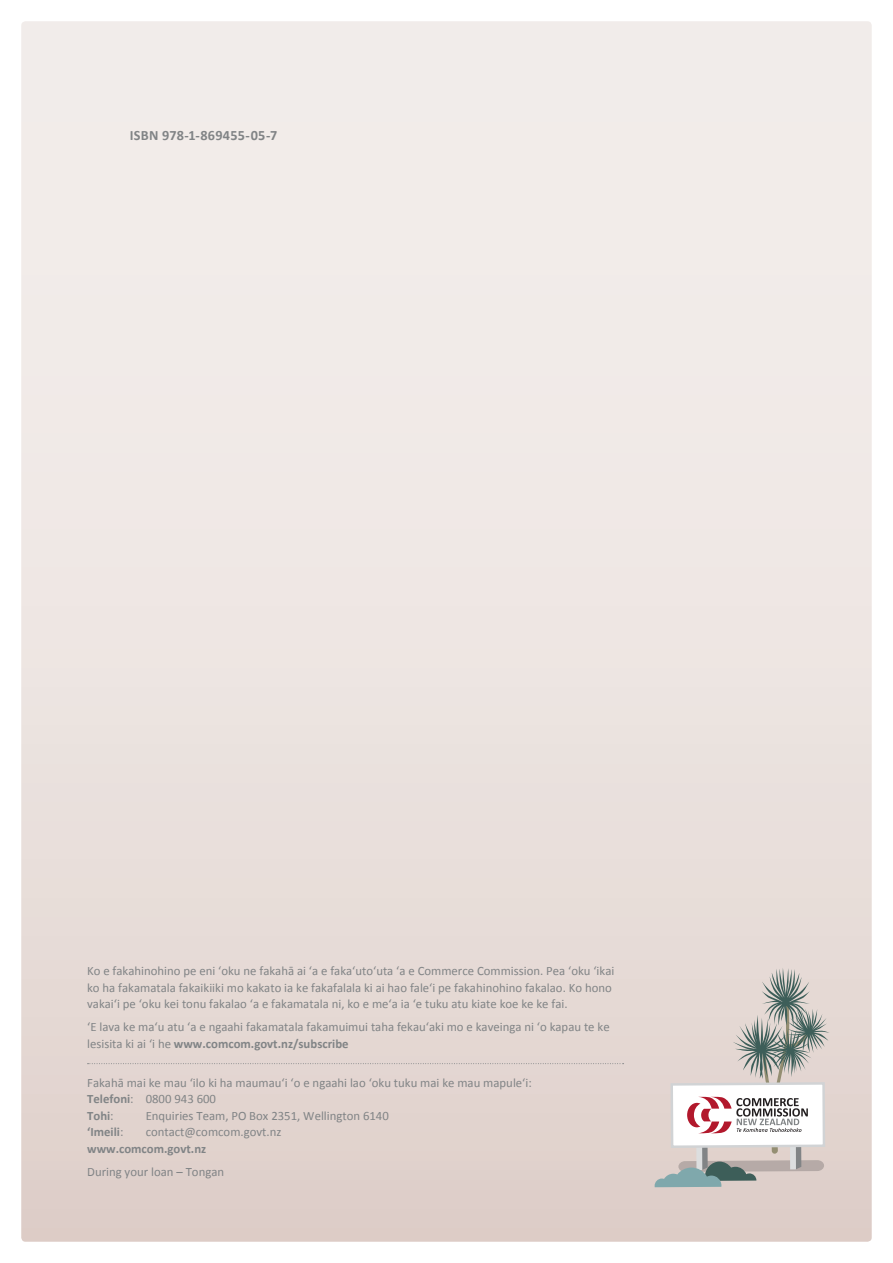
<style>
.page{position:relative;width:893px;height:1263px;background:#fff}
.page>*{position:absolute;margin:0;border:0;box-sizing:border-box;transform-origin:0 0}
.t1{font:700 14.25px "Calibri";letter-spacing:.02em;color:#818486}
.t2{font:12.75px/16.5px "Calibri";color:#818486}
.t3{font:700 12.75px "Calibri";color:#818486}
.s1{font-weight:700}
.s2{font-weight:400}
</style>
<div class="page">
<div style="left:21px;top:21px;width:851px;height:1221px;background:linear-gradient(to bottom,#f6f2f0,#e1d3ce);border-radius:4px"></div>
<svg style="left:655px;top:968px;width:175px;height:219px"></svg>
<svg style="left:88px;top:1063px;width:536px;height:1px"></svg>
<p class="t1" style="left:130px;top:127px;width:149px">ISBN 978-1-869455-05-7</p>
<p class="t2" style="left:87px;top:963px;width:529px">Ko e fakahinohino pe eni ‘oku ne fakahā ai ‘a e faka‘uto‘uta ‘a e Commerce Commission. Pea ‘oku ‘ikai ko ha fakamatala fakaikiiki mo kakato ia ke fakafalala ki ai hao fale‘i pe fakahinohino fakalao. Ko hono vakai‘i pe ‘oku kei tonu fakalao ‘a e fakamatala ni, ko e me‘a ia ‘e tuku atu kiate koe ke ke fai.</p>
<p class="t2" style="left:87px;top:1018px;width:524px">‘E lava ke ma‘u atu ‘a e ngaahi fakamatala fakamuimui taha fekau‘aki mo e kaveinga ni ‘o kapau te ke lesisita ki ai ‘i he <span class="s1">www.comcom.govt.nz/subscribe</span></p>
<p class="t2" style="left:87px;top:1074px;width:446px">Fakahā mai ke mau ‘ilo ki ha maumau‘i ‘o e ngaahi lao ‘oku tuku mai ke mau mapule‘i:<br><span class="s1">Telefoni</span>: 0800 943 600<br><span class="s1">Tohi</span>:</p>
<p class="t2" style="left:146px;top:1107px;width:245px">Enquiries Team, PO Box 2351, Wellington 6140</p>
<p class="t3" style="left:87px;top:1124px;width:38px">‘Imeili<span class="s2">:</span></p>
<p class="t2" style="left:146px;top:1124px;width:137px">contact@comcom.govt.nz</p>
<p class="t3" style="left:87px;top:1140px;width:121px">www.comcom.govt.nz</p>
<p class="t2" style="left:87px;top:1163px;width:138px">During your loan – Tongan</p>
</div>
